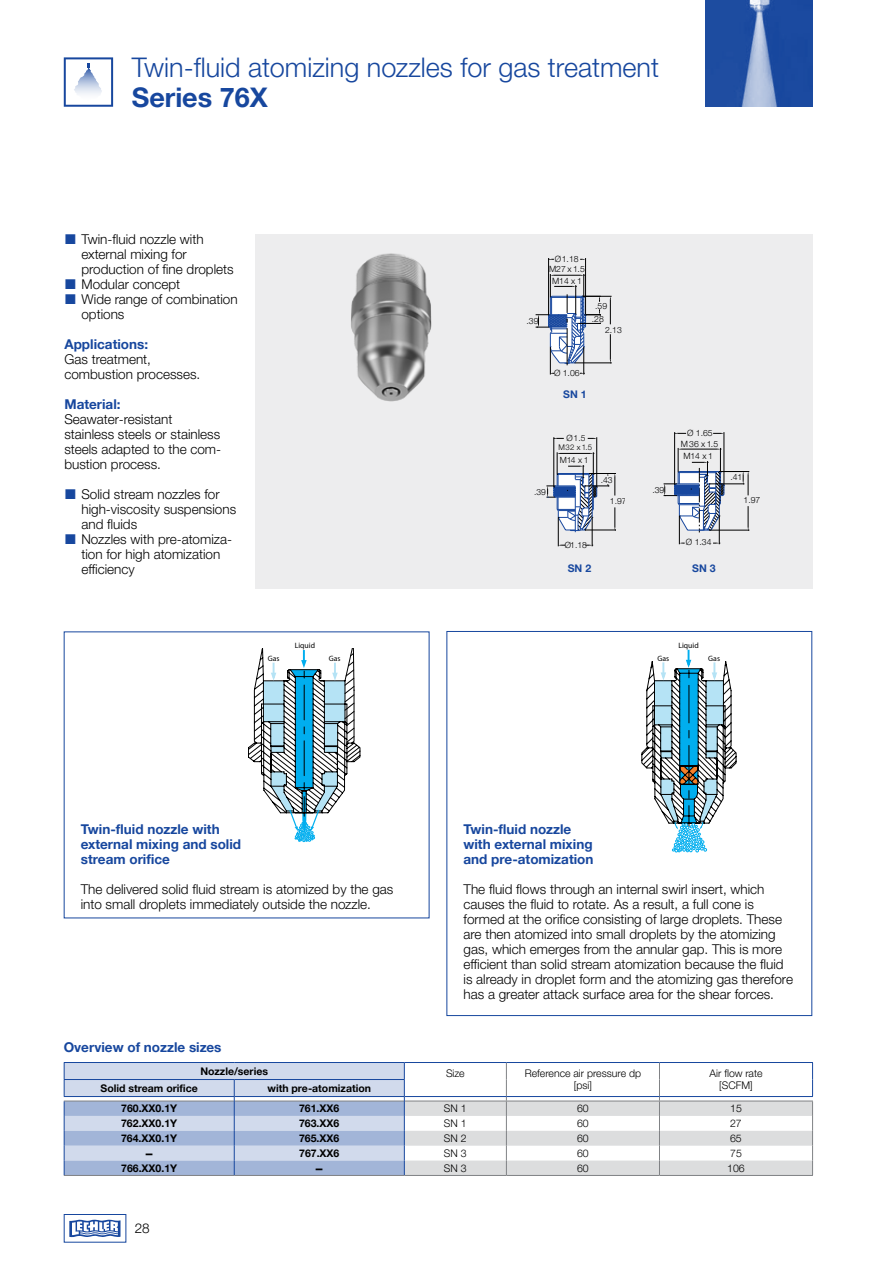
<style>
.page{position:relative;width:893px;height:1263px;background:#fff}
.page>*{position:absolute;margin:0;border:0;box-sizing:border-box;transform-origin:0 0}
.t1{font:300 27px "Helvetica Neue LTW1 G";color:#17479e}
.t2{font:700 27px "Helvetica Neue LTW1 G";color:#17479e}
.t3{font:300 13.5px/15px "Helvetica Neue LTW1 G";color:#000}
.t4{font:700 13.5px/15px "Helvetica Neue LTW1 G";color:#17479e}
.t5{font:700 13.5px "Helvetica Neue LTW1 G";color:#000}
.t6{font:700 10.5px "Helvetica Neue LTW1 G";color:#000}
.t7{font:300 10.5px/12px "Helvetica Neue LTW1 G";color:#000;text-align:center}
.t8{font:700 10.5px "Helvetica Neue LTW1 G";color:#17479e}
.t9{font:300 8.55px/11.6px "Helvetica Neue LTW1 G";color:#000;text-align:center}
.t10{font:7.8px "Myriad";color:#000}
.t11{font:300 7.8px "Helvetica Neue LTW1 G";color:#000}
</style>
<div class="page">
<div style="left:255px;top:234px;width:557px;height:354px;background:#ededee"></div>
<div style="left:64px;top:1214px;width:62px;height:28px;border:1px solid #17479e"></div>
<svg style="left:69px;top:1219px;width:52px;height:18px"></svg>
<hr style="left:585px;top:258px;width:1px;height:57px;background:#000">
<hr style="left:548px;top:258px;width:1px;height:57px;background:#000">
<hr style="left:582px;top:296px;width:30px;height:1px;background:#000">
<hr style="left:574px;top:363px;width:38px;height:1px;background:#000">
<svg style="left:610px;top:296px;width:1px;height:28px"></svg>
<svg style="left:610px;top:334px;width:1px;height:30px"></svg>
<svg style="left:536px;top:274px;width:65px;height:100px"></svg>
<hr style="left:674px;top:432px;width:1px;height:53px;background:#000">
<hr style="left:724px;top:432px;width:1px;height:54px;background:#000">
<svg style="left:664px;top:448px;width:85px;height:96px"></svg>
<hr style="left:553px;top:437px;width:1px;height:50px;background:#000">
<hr style="left:596px;top:437px;width:1px;height:50px;background:#000">
<svg style="left:546px;top:452px;width:70px;height:94px"></svg>
<img style="left:705px;top:0;width:107px;height:107px">
<img style="left:351px;top:253px;width:81px;height:149px">
<svg style="left:248px;top:648px;width:112px;height:194px"></svg>
<svg style="left:642px;top:650px;width:94px;height:202px"></svg>
<div style="left:446px;top:631px;width:366px;height:385px;border:1px solid #17479e"></div>
<svg style="left:64px;top:57px;width:49px;height:50px"></svg>
<hr style="left:64px;top:1175px;width:170px;height:1px;background:#808285">
<hr style="left:234px;top:1175px;width:170px;height:1px;background:#808285">
<hr style="left:404px;top:1175px;width:102px;height:1px;background:#808285">
<hr style="left:506px;top:1175px;width:153px;height:1px;background:#808285">
<hr style="left:659px;top:1175px;width:154px;height:1px;background:#808285">
<svg style="left:64px;top:1062px;width:749px;height:113px"></svg>
<h1 class="t1" style="left:132px;top:51px;width:529px">Twin-fluid atomizing nozzles for gas treatment</h1>
<h1 class="t2" style="left:132px;top:80px;width:138px">Series 76X</h1>
<p class="t3" style="left:81px;top:231px;width:158px">Twin-fluid nozzle with external mixing for production of fine droplets<br>Modular concept<br>Wide range of combination options</p>
<p class="t4" style="left:64px;top:336px;width:85px">Applications:</p>
<p class="t3" style="left:64px;top:351px;width:137px">Gas treatment, combustion processes.</p>
<p class="t4" style="left:64px;top:396px;width:58px">Material:</p>
<p class="t3" style="left:64px;top:411px;width:158px">Seawater-resistant stainless steels or stainless steels adapted to the com&shy;bustion process.</p>
<p class="t3" style="left:81px;top:486px;width:156px">Solid stream nozzles for high-viscosity suspensions and fluids<br>Nozzles with pre-atomiza&shy;tion for high atomization efficiency</p>
<p class="t10" style="left:295px;top:641px;width:22px">Liquid</p>
<p class="t10" style="left:268px;top:654px;width:13px">Gas</p>
<p class="t10" style="left:329px;top:655px;width:13px">Gas</p>
<p class="t9" style="left:555px;top:253px;width:25px">Ø 1.18</p>
<p class="t9" style="left:549px;top:264px;width:37px">M27 x 1.5<br>M14 x 1</p>
<p class="t9" style="left:595px;top:300px;width:13px">.59</p>
<p class="t9" style="left:605px;top:324px;width:18px">2.13</p>
<p class="t9" style="left:527px;top:315px;width:13px">.39</p>
<p class="t9" style="left:592px;top:313px;width:13px">.28</p>
<p class="t9" style="left:554px;top:367px;width:27px">Ø 1.06</p>
<p class="t8" style="left:563px;top:388px;width:25px">SN 1</p>
<p class="t9" style="left:534px;top:486px;width:13px">.39</p>
<p class="t9" style="left:566px;top:432px;width:21px">Ø 1.5</p>
<p class="t11" style="left:559px;top:443px;width:35px">M32 x 1.5</p>
<p class="t9" style="left:560px;top:454px;width:30px">M14 x 1</p>
<p class="t9" style="left:601px;top:474px;width:13px">.43</p>
<p class="t9" style="left:610px;top:496px;width:18px">1.97</p>
<p class="t9" style="left:652px;top:484px;width:13px">.39</p>
<p class="t9" style="left:687px;top:427px;width:27px">Ø 1.65</p>
<p class="t9" style="left:681px;top:437px;width:39px;line-height:12.8px;text-align:left">M36 x 1.5<br>M14 x 1</p>
<p class="t9" style="left:730px;top:471px;width:13px">.41</p>
<p class="t9" style="left:744px;top:495px;width:18px">1.97</p>
<p class="t9" style="left:565px;top:539px;width:24px">Ø 1.18</p>
<p class="t9" style="left:686px;top:536px;width:27px">Ø 1.34</p>
<p class="t8" style="left:568px;top:562px;width:25px">SN 2</p>
<p class="t8" style="left:692px;top:562px;width:25px">SN 3</p>
<p class="t10" style="left:678px;top:641px;width:22px">Liquid</p>
<p class="t10" style="left:657px;top:654px;width:13px">Gas</p>
<p class="t10" style="left:708px;top:654px;width:13px">Gas</p>
<p class="t4" style="left:81px;top:822px;width:162px">Twin-fluid nozzle with external mixing and solid stream orifice</p>
<p class="t3" style="left:81px;top:882px;width:314px">The delivered solid fluid stream is atomized by the gas into small droplets immediately outside the nozzle.</p>
<p class="t4" style="left:64px;top:1039px;width:159px">Overview of nozzle sizes</p>
<p class="t4" style="left:463px;top:822px;width:132px">Twin-fluid nozzle with external mixing and pre-atomization</p>
<p class="t3" style="left:463px;top:882px;width:331px">The fluid flows through an internal swirl insert, which causes the fluid to rotate. As a result, a full cone is formed at the orifice consisting of large droplets. These are then atomized into small droplets by the atomizing gas, which emerges from the annular gap. This is more efficient than solid stream atomization because the fluid is already in droplet form and the atomizing gas therefore has a greater attack surface area for the shear forces.</p>
<p class="t6" style="left:200px;top:1064px;width:69px">Nozzle/series</p>
<p class="t7" style="left:446px;top:1067px;width:20px">Size</p>
<p class="t7" style="left:525px;top:1067px;width:118px">Reference air pressure dp [psi]</p>
<p class="t7" style="left:710px;top:1067px;width:54px">Air flow rate</p>
<p class="t6" style="left:101px;top:1081px;width:99px">Solid stream orifice</p>
<p class="t6" style="left:267px;top:1081px;width:105px">with pre-atomization</p>
<p class="t7" style="left:719px;top:1079px;width:35px">[SCFM]</p>
<p class="t6" style="left:121px;top:1102px;width:58px">760.XX0.1Y</p>
<p class="t6" style="left:299px;top:1102px;width:42px">761.XX6</p>
<p class="t7" style="left:444px;top:1102px;width:24px">SN 1</p>
<p class="t7" style="left:577px;top:1102px;width:13px">60</p>
<p class="t7" style="left:730px;top:1102px;width:13px">15</p>
<p class="t6" style="left:121px;top:1117px;width:58px">762.XX0.1Y</p>
<p class="t6" style="left:299px;top:1117px;width:42px">763.XX6</p>
<p class="t7" style="left:444px;top:1117px;width:24px">SN 1</p>
<p class="t7" style="left:577px;top:1117px;width:13px">60</p>
<p class="t7" style="left:730px;top:1117px;width:13px">27</p>
<p class="t6" style="left:121px;top:1132px;width:58px">764.XX0.1Y</p>
<p class="t6" style="left:299px;top:1132px;width:42px">765.XX6</p>
<p class="t7" style="left:444px;top:1132px;width:24px">SN 2</p>
<p class="t7" style="left:577px;top:1132px;width:13px">60</p>
<p class="t7" style="left:730px;top:1132px;width:13px">65</p>
<p class="t5" style="left:146px;top:1145px;width:8px">–</p>
<p class="t6" style="left:299px;top:1147px;width:42px">767.XX6</p>
<p class="t7" style="left:444px;top:1147px;width:24px">SN 3</p>
<p class="t7" style="left:577px;top:1147px;width:13px">60</p>
<p class="t7" style="left:730px;top:1147px;width:13px">75</p>
<p class="t6" style="left:121px;top:1161px;width:58px">766.XX0.1Y</p>
<p class="t5" style="left:316px;top:1159px;width:8px">–</p>
<p class="t7" style="left:444px;top:1162px;width:24px">SN 3</p>
<p class="t7" style="left:577px;top:1162px;width:13px">60</p>
<p class="t7" style="left:727px;top:1162px;width:19px">106</p>
<p class="t3" style="left:135px;top:1221px;width:17px">28</p>
</div>
